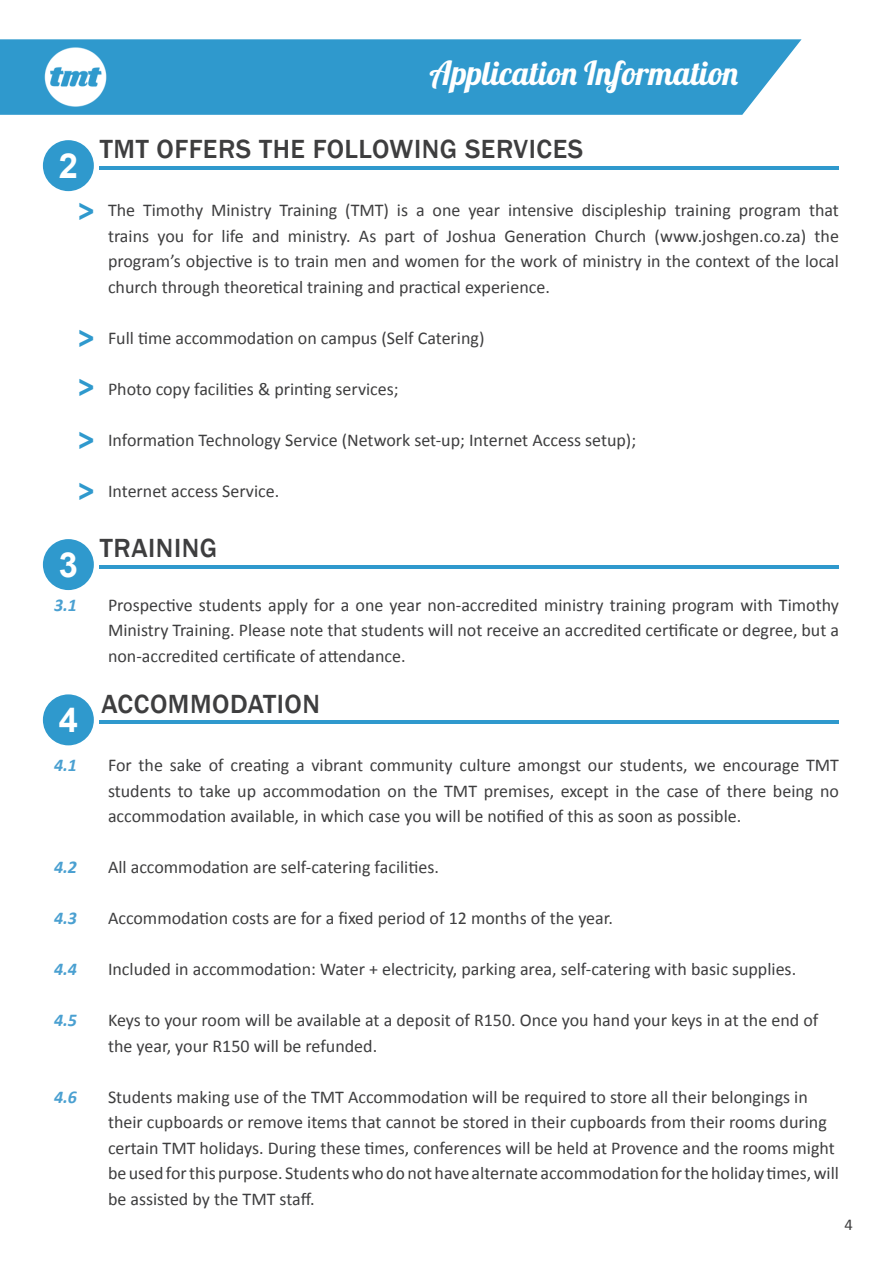
<style>
.page{position:relative;width:893px;height:1263px;background:#fff}
.page>*{position:absolute;margin:0;border:0;box-sizing:border-box;transform-origin:0 0}
.t1{font:700 34.5px "Arial";color:#fff}
.t2{font:33px "Lobster 1.4";color:#fff}
.t3{font:600 31.5px/49.5px "Eras ITC";color:#2f99cd}
.t4{font:500 27px "Franklin Gothic";letter-spacing:.02em;color:#3e3e3f}
.t5{font:18px/25.5px "Calibri";color:#3e3e3f;text-align:justify}
.t6{font:italic 700 18px "Calibri";color:#4aa0d1}
.t7{font:16.5px "Calibri";color:#3e3e3f}
</style>
<div class="page">
<div style="left:0;top:39px;width:801px;height:76px;background:#2f99cd"></div>
<img style="left:45px;top:46px;width:62px;height:62px">
<div style="left:43px;top:140px;width:51px;height:51px;background:#2f99cd;border-radius:50%"></div>
<hr style="left:100px;top:166px;width:739px;height:4px;background:#2f99cd">
<div style="left:43px;top:539px;width:51px;height:51px;background:#2f99cd;border-radius:50%"></div>
<hr style="left:100px;top:565px;width:739px;height:3px;background:#2f99cd">
<div style="left:43px;top:694px;width:51px;height:51px;background:#2f99cd;border-radius:50%"></div>
<hr style="left:100px;top:720px;width:739px;height:4px;background:#2f99cd">
<h1 class="t1" style="left:59px;top:147px;width:21px">2</h1>
<h2 class="t2" style="left:429px;top:52px;width:310px">Application Information</h2>
<h3 class="t4" style="left:100px;top:132px;width:485px">TMT OFFERS THE FOLLOWING SERVICES</h3>
<h3 class="t3" style="left:79px;top:187px;width:17px">&gt;</h3>
<h3 class="t3" style="left:79px;top:314px;width:17px">&gt; &gt;</h3>
<h3 class="t3" style="left:79px;top:415px;width:17px;line-height:51.3px">&gt; &gt;</h3>
<p class="t5" style="left:108px;top:197px;width:732px">The Timothy Ministry Training (TMT) is a one year intensive discipleship training program that trains you for life and ministry. As part of Joshua Generation Church (www.joshgen.co.za) the program’s objective is to train men and women for the work of ministry in the context of the local church through theoretical training and practical experience.</p>
<p class="t5" style="left:108px;top:324px;width:378px">Full time accommodation on campus (Self Catering)</p>
<p class="t5" style="left:108px;top:375px;width:292px">Photo copy facilities &amp; printing services;</p>
<p class="t5" style="left:108px;top:426px;width:530px">Information Technology Service (Network set-up; Internet Access setup);</p>
<p class="t5" style="left:108px;top:477px;width:173px">Internet access Service.</p>
<h1 class="t1" style="left:59px;top:546px;width:21px">3</h1>
<h3 class="t4" style="left:100px;top:531px;width:119px">TRAINING</h3>
<p class="t6" style="left:54px;top:594px;width:25px">3.1</p>
<p class="t5" style="left:108px;top:591px;width:732px">Prospective students apply for a one year non-accredited ministry training program with Timothy Ministry Training. Please note that students will not receive an accredited certificate or degree, but a non-accredited certificate of attendance.</p>
<h1 class="t1" style="left:59px;top:701px;width:21px">4</h1>
<h3 class="t4" style="left:101px;top:688px;width:220px">ACCOMMODATION</h3>
<p class="t6" style="left:54px;top:754px;width:25px">4.1</p>
<p class="t5" style="left:108px;top:752px;width:732px">For the sake of creating a vibrant community culture amongst our students, we encourage TMT students to take up accommodation on the TMT premises, except in the case of there being no accommodation available, in which case you will be notified of this as soon as possible.</p>
<p class="t6" style="left:54px;top:856px;width:25px">4.2</p>
<p class="t5" style="left:108px;top:854px;width:332px">All accommodation are self-catering facilities.</p>
<p class="t6" style="left:54px;top:907px;width:25px">4.3</p>
<p class="t5" style="left:108px;top:905px;width:506px">Accommodation costs are for a fixed period of 12 months of the year.</p>
<p class="t6" style="left:54px;top:958px;width:25px">4.4</p>
<p class="t5" style="left:108px;top:956px;width:690px">Included in accommodation: Water + electricity, parking area, self-catering with basic supplies.</p>
<p class="t6" style="left:54px;top:1009px;width:25px">4.5</p>
<p class="t5" style="left:108px;top:1007px;width:712px">Keys to your room will be available at a deposit of R150. Once you hand your keys in at the end of the year, your R150 will be refunded.</p>
<p class="t6" style="left:54px;top:1086px;width:25px">4.6</p>
<p class="t5" style="left:108px;top:1083px;width:732px;text-align:left">Students making use of the TMT Accommodation will be required to store all their belongings in their cupboards or remove items that cannot be stored in their cupboards from their rooms during certain TMT holidays. During these times, conferences will be held at Provence and the rooms might be used for this purpose. Students who do not have alternate accommodation for the holiday times, will be assisted by the TMT staff.</p>
<p class="t7" style="left:845px;top:1215px;width:10px">4</p>
</div>
